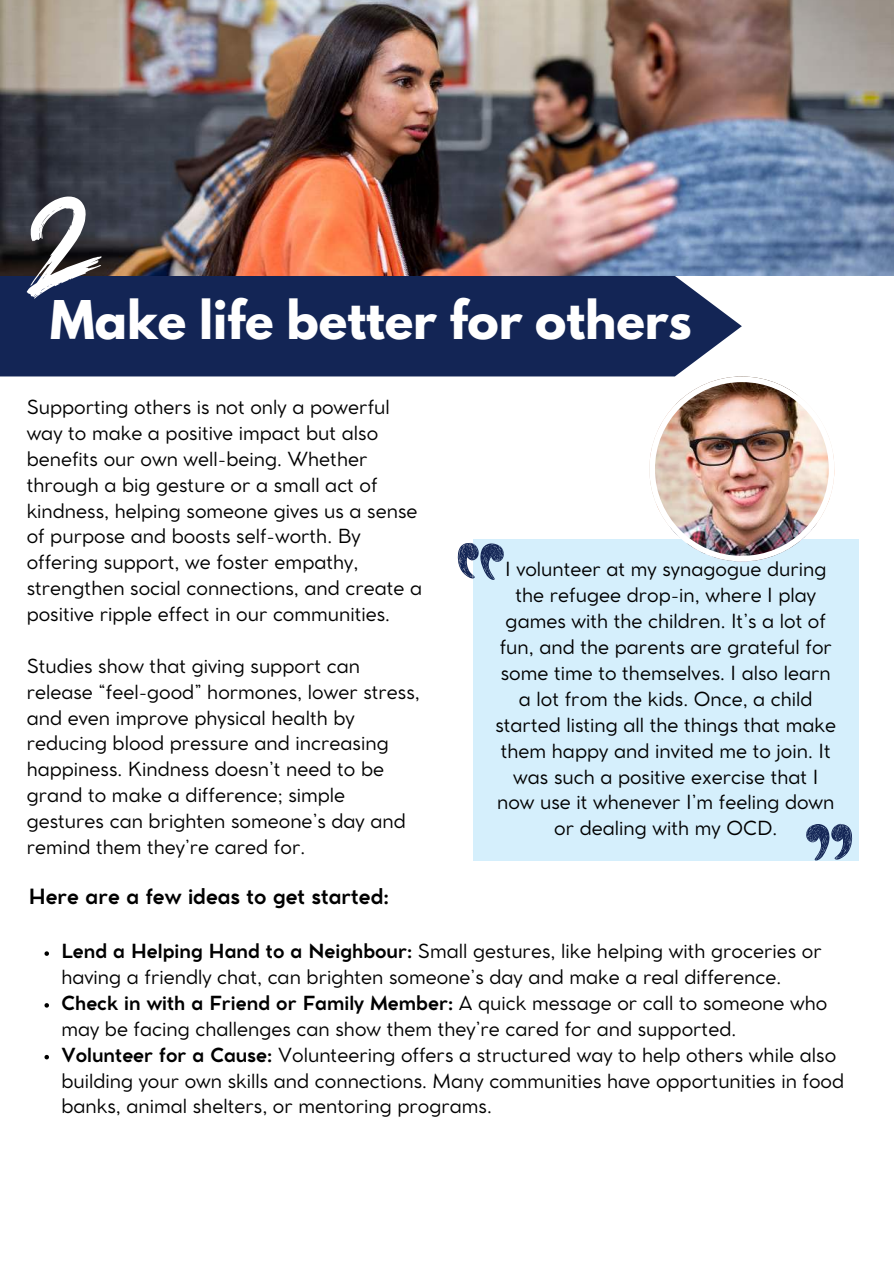
<style>
.page{position:relative;width:894px;height:1264px;background:#fff}
.page>*{position:absolute;margin:0;border:0;box-sizing:border-box;transform-origin:0 0}
.t1{font:700 47.25px "League Spartan";color:#fff}
.t2{font:700 20.7px "Cocomat Pro";color:#000}
.t3{font:19.2px/25.8px "Cocomat Pro";color:#000}
.s1{font-weight:700}
</style>
<div class="page">
<img style="left:0;top:0;width:893px;height:276px">
<div style="left:0;top:276px;width:741px;height:100px;background:#132555"></div>
<div style="left:472px;top:539px;width:386px;height:322px;background:#d5effc"></div>
<svg style="left:806px;top:823px;width:46px;height:37px"></svg>
<svg style="left:457px;top:542px;width:47px;height:38px"></svg>
<img style="left:649px;top:376px;width:184px;height:185px">
<svg style="left:27px;top:196px;width:75px;height:102px"></svg>
<svg style="left:44px;top:951px;width:5px;height:4px"></svg>
<svg style="left:44px;top:1003px;width:5px;height:4px"></svg>
<svg style="left:44px;top:1054px;width:5px;height:5px"></svg>
<h1 class="t1" style="left:50px;top:283px;width:643px">Make life better for others</h1>
<p class="t3" style="left:27px;top:394px;width:397px">Supporting others is not only a powerful way to make a positive impact but also benefits our own well-being. Whether through a big gesture or a small act of kindness, helping someone gives us a sense of purpose and boosts self-worth. By offering support, we foster empathy, strengthen social connections, and create a positive ripple effect in our communities.</p>
<p class="t3" style="left:27px;top:652px;width:394px">Studies show that giving support can release “feel-good” hormones, lower stress, and even improve physical health by reducing blood pressure and increasing happiness. Kindness doesn’t need to be grand to make a difference; simple gestures can brighten someone’s day and remind them they’re cared for.</p>
<p class="t2" style="left:29px;top:882px;width:362px">Here are a few ideas to get started:</p>
<p class="t3" style="left:61px;top:937px;width:784px"><span class="s1">Lend a Helping Hand to a Neighbour:</span> Small gestures, like helping with groceries or having a friendly chat, can brighten someone’s day and make a real difference.<br><span class="s1">Check in with a Friend or Family Member:</span> A quick message or call to someone who may be facing challenges can show them they’re cared for and supported.<br><span class="s1">Volunteer for a Cause:</span> Volunteering offers a structured way to help others while also building your own skills and connections. Many communities have opportunities in food banks, animal shelters, or mentoring programs.</p>
<p class="t3" style="left:495px;top:556px;width:342px;text-align:center">I volunteer at my synagogue during the refugee drop-in, where I play games with the children. It’s a lot of fun, and the parents are grateful for some time to themselves. I also learn a lot from the kids. Once, a child started listing all the things that make them happy and invited me to join. It was such a positive exercise that I now use it whenever I’m feeling down or dealing with my OCD.</p>
</div>
